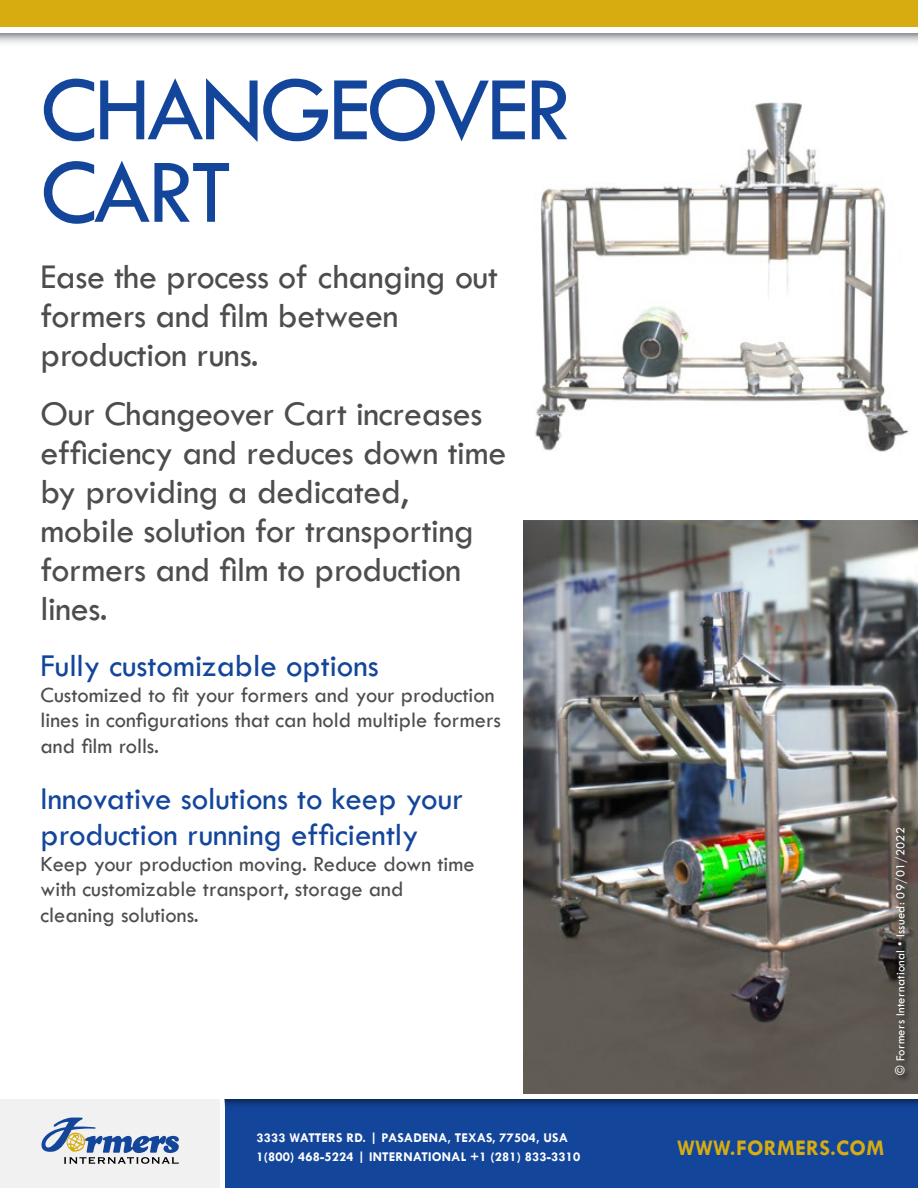
<style>
.page{position:relative;width:918px;height:1188px;background:#fff}
.page>*{position:absolute;margin:0;border:0;box-sizing:border-box;transform-origin:0 0}
.t1{font:94.5px/82.5px "Tw Cen";letter-spacing:-.04em;color:#13469b}
.t2{font:36px/39px "Tw Cen";letter-spacing:-.01em;color:#4d4d4f}
.t3{font:33px/36px "Tw Cen";color:#13469b}
.t4{font:22.5px/25.5px "Tw Cen";color:#4d4d4f}
.t5{font:700 22.5px "Tw Cen";letter-spacing:.01em;color:#d7ac11}
.t6{font:700 13.5px/19.5px "Tw Cen";letter-spacing:.01em;color:#fff}
.t7{font:12.75px "Tw Cen";letter-spacing:.02em;color:#fff}
</style>
<div class="page">
<img style="left:524px;top:521px;width:394px;height:573px">
<img style="left:535px;top:102px;width:374px;height:350px">
<div style="left:0;top:1099px;width:220px;height:89px;background:#f1f1f2"></div>
<div style="left:225px;top:1099px;width:693px;height:89px;background:#13469b"></div>
<svg style="left:225px;top:1099px;width:693px;height:7px"></svg>
<svg style="left:0;top:34px;width:918px;height:9px"></svg>
<div style="left:0;top:0;width:918px;height:27px;background:#d7ac11"></div>
<svg style="left:41px;top:1118px;width:138px;height:46px"></svg>
<div style="left:892px;top:825px;width:23px;height:259px;background:#000;opacity:.75"></div>
<h1 class="t1" style="left:40px;top:68px;width:533px">CHANGEOVER<br>CART</h1>
<p class="t2" style="left:40px;top:257px;width:459px">Ease the process of changing out formers and film between production runs.</p>
<p class="t2" style="left:40px;top:394px;width:467px">Our Changeover Cart increases efficiency and reduces down time by providing a dedicated, mobile solution for transporting formers and film to production lines.</p>
<p class="t3" style="left:40px;top:648px;width:340px">Fully customizable options</p>
<p class="t4" style="left:40px;top:682px;width:462px">Customized to fit your formers and your production lines in configurations that can hold multiple formers and film rolls.</p>
<p class="t3" style="left:40px;top:780px;width:424px">Innovative solutions to keep your production running efficiently</p>
<p class="t4" style="left:40px;top:851px;width:436px">Keep your production moving. Reduce down time with customizable transport, storage and cleaning solutions.</p>
<p class="t7" style="left:893px;top:1075px;width:249px;rotate:-90deg">© Formers International • Issued: 09/01/2022</p>
<p class="t6" style="left:256px;top:1128px;width:325px">3333 WATTERS RD. | PASADENA, TEXAS, 77504, USA<br>1(800) 468-5224 | INTERNATIONAL +1 (281) 833-3310</p>
<p class="t5" style="left:677px;top:1134px;width:209px">WWW.FORMERS.COM</p>
</div>
